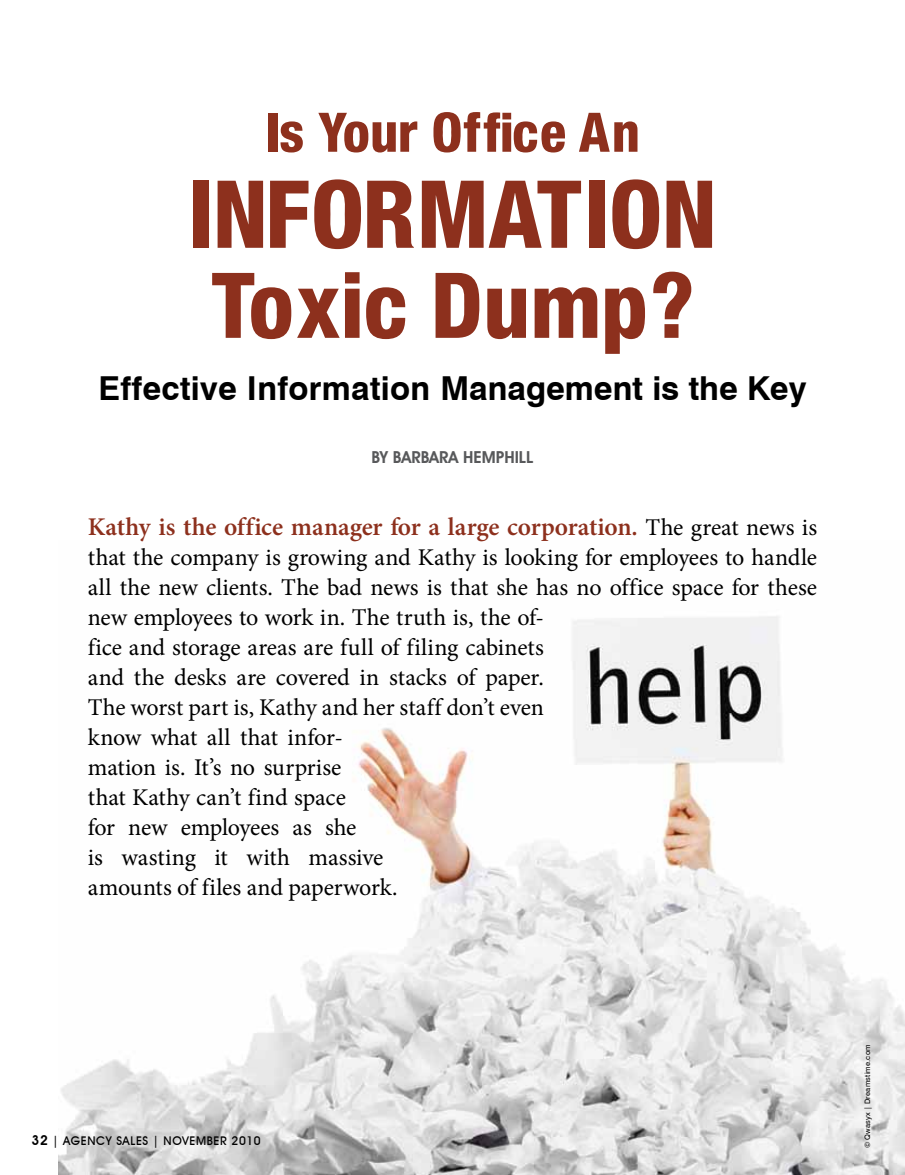
<style>
.page{position:relative;width:905px;height:1175px;background:#fff}
.page>*{position:absolute;margin:0;border:0;box-sizing:border-box;transform-origin:0 0}
.t1{font:93px "Context Reprise Black Cond SSK";letter-spacing:.01em;color:#8d301d}
.t2{font:90px "Context Reprise Black Cond SSK";letter-spacing:.02em;color:#8d301d}
.t3{font:54px "Context Reprise Black Cond SSK";color:#8d301d}
.t4{font:700 33px "Swiss 721 BT";letter-spacing:.01em;color:#000}
.t5{font:600 25.5px "Minion Pro";letter-spacing:-.005em;color:#8d301d}
.t6{font:24px/30px "Minion Pro";letter-spacing:-.005em;color:#000}
.t7{font:600 16.5px "Avant Garde IT Cby BT";color:#58595b}
.t8{font:500 12px "Avant Garde IT Cby BT";letter-spacing:.05em;color:#000}
.t9{font:7.5px "Swiss 721 BT";letter-spacing:.03em;color:#000}
.s1{font-weight:400;font-size:24px;color:#000}
.s2{font-weight:600;font-size:13.5px}
</style>
<div class="page">
<img style="left:58px;top:616px;width:846px;height:558px">
<h3 class="t3" style="left:266px;top:99px;width:375px">Is Your Office An</h3>
<h1 class="t1" style="left:189px;top:156px;width:528px">Information</h1>
<h2 class="t2" style="left:210px;top:249px;width:487px">Toxic Dump?</h2>
<h3 class="t4" style="left:98px;top:368px;width:709px">Effective Information Management is the Key</h3>
<p class="t7" style="left:371px;top:447px;width:163px">BY BARBARA HEMPHILL</p>
<p class="t5" style="left:88px;top:509px;width:730px">Kathy is the office manager for a large corporation. <span class="s1">The great news is</span></p>
<p class="t6" style="left:88px;top:542px;width:730px">that the company is growing and Kathy is looking for employees to handle all the new clients. The bad news is that she has no office space for these new employees to work in. The truth is, the of-<br>fice and storage areas are full of filing cabinets<br>and the desks are covered in stacks of paper.<br>The worst part is, Kathy and her staff don’t even<br>know what all that infor-<br>mation is. It’s no surprise<br>that Kathy can’t find space<br>for new employees as she<br>is wasting it with massive<br>amounts of files and paperwork.</p>
<p class="t8" style="left:32px;top:1133px;width:231px"><span class="s2">32</span> | AGENCY SALES | NOVEMBER 2010</p>
<p class="t9" style="left:862px;top:1148px;width:105px;rotate:-90deg">© Qwasyx | Dreamstime.com</p>
</div>
